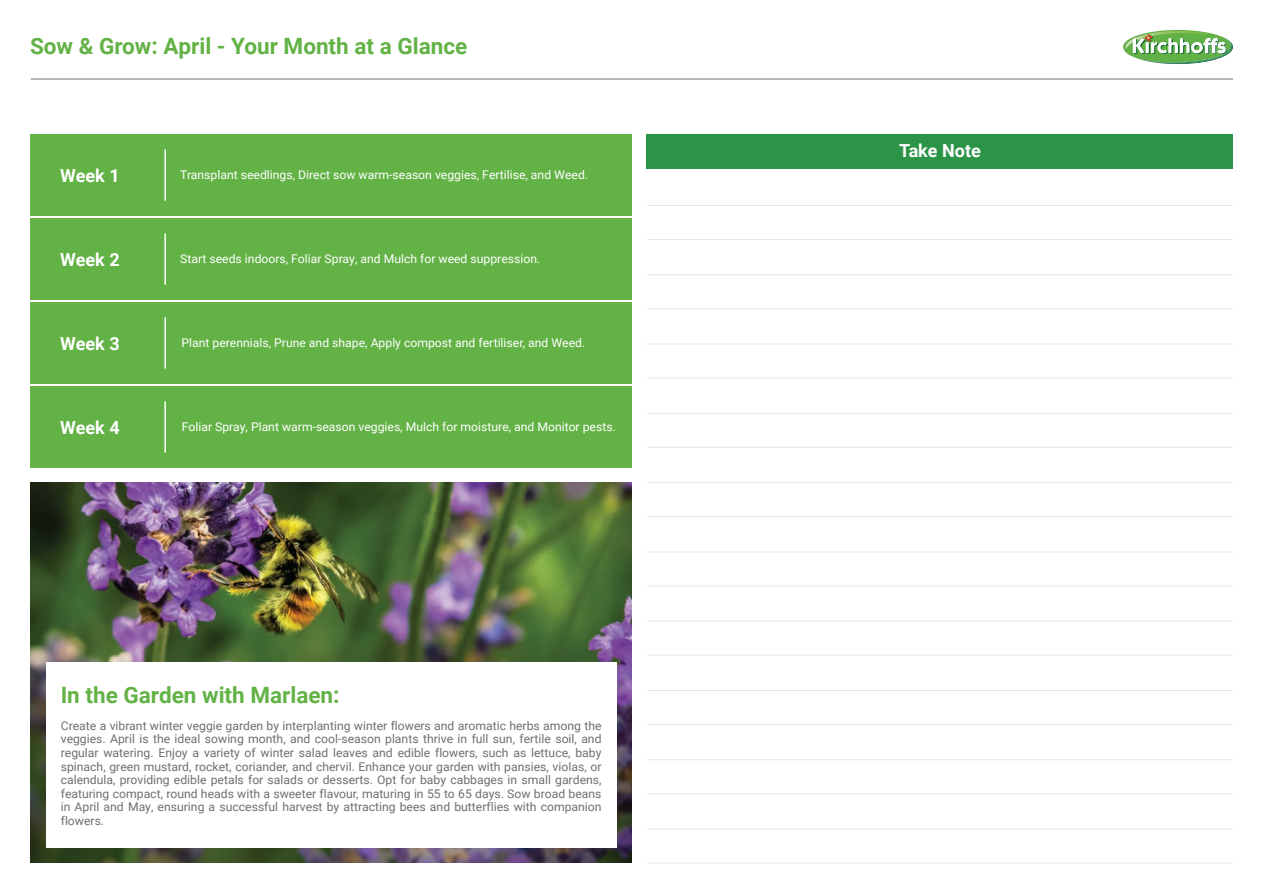
<style>
.page{position:relative;width:1263px;height:893px;background:#fff}
.page>*{position:absolute;margin:0;border:0;box-sizing:border-box;transform-origin:0 0}
.t1{font:700 22.5px "Roboto";color:#63b246}
.t2{font:700 18px "Roboto";color:#fff}
.t3{font:12px/13.5px "Roboto";color:#6e6f71;text-align:justify}
.t4{font:12px "Roboto";color:#fff}
</style>
<div class="page">
<svg style="left:1123px;top:30px;width:110px;height:34px"></svg>
<hr style="left:31px;top:79px;width:1202px;height:1px;background:#6e6f71">
<img style="left:30px;top:483px;width:602px;height:380px">
<div style="left:46px;top:663px;width:570px;height:185px;background:#fff"></div>
<div style="left:30px;top:134px;width:602px;height:82px;background:#63b246"></div>
<hr style="left:164px;top:149px;width:2px;height:52px;background:#fff">
<div style="left:30px;top:386px;width:602px;height:82px;background:#63b246"></div>
<hr style="left:164px;top:401px;width:2px;height:52px;background:#fff">
<div style="left:30px;top:218px;width:602px;height:82px;background:#63b246"></div>
<hr style="left:164px;top:233px;width:2px;height:52px;background:#fff">
<div style="left:30px;top:302px;width:602px;height:82px;background:#63b246"></div>
<hr style="left:164px;top:317px;width:2px;height:52px;background:#fff">
<hr style="left:647px;top:239px;width:586px;height:1px;background:#e6e6e6">
<hr style="left:647px;top:205px;width:586px;height:1px;background:#e6e6e6">
<hr style="left:647px;top:308px;width:586px;height:1px;background:#e6e6e6">
<hr style="left:647px;top:274px;width:586px;height:1px;background:#e6e6e6">
<hr style="left:647px;top:378px;width:586px;height:1px;background:#e6e6e6">
<hr style="left:647px;top:344px;width:586px;height:1px;background:#e6e6e6">
<hr style="left:647px;top:447px;width:586px;height:1px;background:#e6e6e6">
<hr style="left:647px;top:413px;width:586px;height:1px;background:#e6e6e6">
<hr style="left:647px;top:516px;width:586px;height:1px;background:#e6e6e6">
<hr style="left:647px;top:482px;width:586px;height:1px;background:#e6e6e6">
<hr style="left:647px;top:655px;width:586px;height:1px;background:#e6e6e6">
<hr style="left:647px;top:621px;width:586px;height:1px;background:#e6e6e6">
<hr style="left:647px;top:724px;width:586px;height:1px;background:#e6e6e6">
<hr style="left:647px;top:690px;width:586px;height:1px;background:#e6e6e6">
<hr style="left:647px;top:793px;width:586px;height:1px;background:#e6e6e6">
<hr style="left:647px;top:759px;width:586px;height:1px;background:#e6e6e6">
<hr style="left:647px;top:863px;width:586px;height:1px;background:#e6e6e6">
<hr style="left:647px;top:829px;width:586px;height:1px;background:#e6e6e6">
<hr style="left:647px;top:586px;width:586px;height:1px;background:#e6e6e6">
<hr style="left:647px;top:552px;width:586px;height:1px;background:#e6e6e6">
<div style="left:647px;top:134px;width:586px;height:34px;background:#2b9446"></div>
<h1 class="t1" style="left:30px;top:30px;width:439px">Sow &amp; Grow: April - Your Month at a Glance</h1>
<h2 class="t2" style="left:60px;top:163px;width:61px">Week 1</h2>
<p class="t4" style="left:180px;top:166px;width:409px">Transplant seedlings, Direct sow warm-season veggies, Fertilise, and Weed.</p>
<h2 class="t2" style="left:60px;top:247px;width:61px">Week 2</h2>
<p class="t4" style="left:180px;top:250px;width:362px">Start seeds indoors, Foliar Spray, and Mulch for weed suppression.</p>
<h2 class="t2" style="left:60px;top:331px;width:61px">Week 3</h2>
<p class="t4" style="left:181px;top:334px;width:405px">Plant perennials, Prune and shape, Apply compost and fertiliser, and Weed.</p>
<h2 class="t2" style="left:60px;top:414px;width:61px">Week 4</h2>
<p class="t4" style="left:182px;top:418px;width:435px">Foliar Spray, Plant warm-season veggies, Mulch for moisture, and Monitor pests.</p>
<h1 class="t1" style="left:61px;top:679px;width:280px">In the Garden with Marlaen:</h1>
<p class="t3" style="left:61px;top:718px;width:542px">Create a vibrant winter veggie garden by interplanting winter flowers and aromatic herbs among the veggies. April is the ideal sowing month, and cool-season plants thrive in full sun, fertile soil, and regular watering. Enjoy a variety of winter salad leaves and edible flowers, such as lettuce, baby spinach, green mustard, rocket, coriander, and chervil. Enhance your garden with pansies, violas, or calendula, providing edible petals for salads or desserts. Opt for baby cabbages in small gardens, featuring compact, round heads with a sweeter flavour, maturing in 55 to 65 days. Sow broad beans in April and May, ensuring a successful harvest by attracting bees and butterflies with companion flowers.</p>
<h2 class="t2" style="left:899px;top:138px;width:83px">Take Note</h2>
</div>
